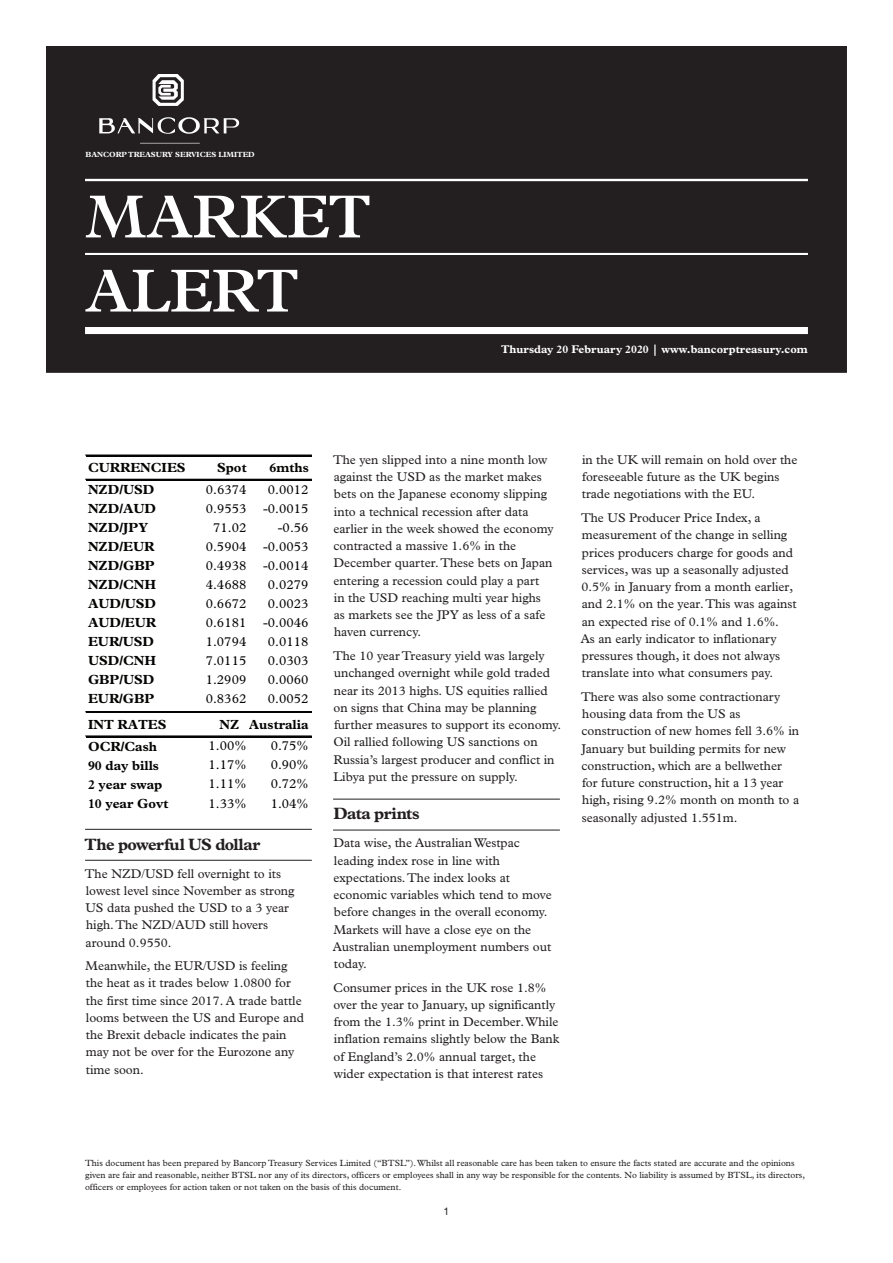
<style>
.page{position:relative;width:893px;height:1263px;background:#fff}
.page>*{position:absolute;margin:0;border:0;box-sizing:border-box;transform-origin:0 0}
.t1{font:600 61.2px/74.1px "Plantin Std";letter-spacing:-.01em;color:#fff}
.t2{font:700 16.5px "Plantin Std";letter-spacing:-.035em;color:#231f20}
.t3{font:13.35px "Plantin Std";color:#040503}
.t4{font:700 13.35px "Plantin Std";color:#040503}
.t5{font:12.75px/17.2px "Plantin Std";color:#231f20}
.t6{font:700 11.25px "Plantin Std";color:#fff}
.t7{font:10.5px "Helvetica Neue LT Std";color:#231f20}
.t8{font:9px/12px "Plantin Std";color:#231f20}
.t9{font:700 7.5px "Plantin Std";color:#fff}
</style>
<div class="page">
<div style="left:47px;top:47px;width:799px;height:325px;background:#231f20"></div>
<div style="left:46px;top:46px;width:801px;height:327px;border:2px solid #231f20"></div>
<hr style="left:85px;top:179px;width:723px;height:2px;background:#fff">
<hr style="left:85px;top:253px;width:723px;height:2px;background:#fff">
<div style="left:85px;top:327px;width:723px;height:7px;background:#fff"></div>
<hr style="left:85px;top:829px;width:227px;height:1px;background:#231f20">
<hr style="left:85px;top:860px;width:227px;height:1px;background:#231f20">
<hr style="left:86px;top:455px;width:225px;height:1px;background:#040503">
<hr style="left:86px;top:479px;width:225px;height:1px;background:#040503">
<hr style="left:86px;top:711px;width:225px;height:1px;background:#040503">
<hr style="left:86px;top:712px;width:225px;height:1px;background:#040503">
<hr style="left:86px;top:736px;width:225px;height:1px;background:#040503">
<img style="left:99px;top:75px;width:141px;height:69px">
<hr style="left:333px;top:799px;width:227px;height:1px;background:#231f20">
<hr style="left:333px;top:830px;width:227px;height:1px;background:#231f20">
<p class="t9" style="left:85px;top:150px;width:7px">bancorp</p>
<p class="t9" style="left:128px;top:150px;width:7px">treasury</p>
<p class="t9" style="left:175px;top:150px;width:81px">SERVICES lIMITED</p>
<h1 class="t1" style="left:85px;top:180px;width:288px">MARKET<br>ALERT</h1>
<p class="t6" style="left:501px;top:343px;width:308px">Thursday 20 February 2020 | www.bancorptreasury.com</p>
<p class="t4" style="left:88px;top:460px;width:99px">CURRENCIES</p>
<p class="t4" style="left:217px;top:460px;width:31px">Spot</p>
<p class="t4" style="left:270px;top:460px;width:41px">6mths</p>
<p class="t4" style="left:88px;top:481px;width:68px">NZD/USD</p>
<p class="t3" style="left:206px;top:481px;width:42px">0.6374</p>
<p class="t3" style="left:268px;top:481px;width:42px">0.0012</p>
<p class="t4" style="left:88px;top:500px;width:70px">NZD/AUD</p>
<p class="t3" style="left:206px;top:500px;width:42px">0.9553</p>
<p class="t3" style="left:263px;top:500px;width:47px">-0.0015</p>
<p class="t4" style="left:88px;top:519px;width:61px">NZD/JPY</p>
<p class="t3" style="left:213px;top:520px;width:35px">71.02</p>
<p class="t3" style="left:278px;top:520px;width:32px">-0.56</p>
<p class="t4" style="left:88px;top:538px;width:68px">NZD/EUR</p>
<p class="t3" style="left:206px;top:539px;width:42px">0.5904</p>
<p class="t3" style="left:263px;top:539px;width:47px">-0.0053</p>
<p class="t4" style="left:88px;top:557px;width:68px">NZD/GBP</p>
<p class="t3" style="left:206px;top:558px;width:42px">0.4938</p>
<p class="t3" style="left:263px;top:558px;width:47px">-0.0014</p>
<p class="t4" style="left:88px;top:577px;width:69px">NZD/CNH</p>
<p class="t3" style="left:206px;top:577px;width:42px">4.4688</p>
<p class="t3" style="left:268px;top:577px;width:42px">0.0279</p>
<p class="t4" style="left:88px;top:596px;width:70px">AUD/USD</p>
<p class="t3" style="left:206px;top:596px;width:42px">0.6672</p>
<p class="t3" style="left:268px;top:596px;width:42px">0.0023</p>
<p class="t4" style="left:88px;top:615px;width:70px">AUD/EUR</p>
<p class="t3" style="left:206px;top:615px;width:42px">0.6181</p>
<p class="t3" style="left:263px;top:615px;width:47px">-0.0046</p>
<p class="t4" style="left:88px;top:634px;width:68px">EUR/USD</p>
<p class="t3" style="left:206px;top:634px;width:42px">1.0794</p>
<p class="t3" style="left:268px;top:634px;width:42px">0.0118</p>
<p class="t4" style="left:88px;top:653px;width:69px">USD/CNH</p>
<p class="t3" style="left:206px;top:653px;width:42px">7.0115</p>
<p class="t3" style="left:268px;top:653px;width:42px">0.0303</p>
<p class="t4" style="left:88px;top:672px;width:68px">GBP/USD</p>
<p class="t3" style="left:206px;top:672px;width:42px">1.2909</p>
<p class="t3" style="left:268px;top:672px;width:42px">0.0060</p>
<p class="t4" style="left:88px;top:691px;width:68px">EUR/GBP</p>
<p class="t3" style="left:206px;top:691px;width:42px">0.8362</p>
<p class="t3" style="left:268px;top:691px;width:42px">0.0052</p>
<p class="t4" style="left:88px;top:716px;width:80px">INT RATES</p>
<p class="t4" style="left:220px;top:716px;width:91px">NZ Australia</p>
<p class="t4" style="left:88px;top:738px;width:70px">OCR/Cash</p>
<p class="t3" style="left:209px;top:738px;width:39px">1.00%</p>
<p class="t3" style="left:271px;top:738px;width:39px">0.75%</p>
<p class="t4" style="left:88px;top:757px;width:72px">90 day bills</p>
<p class="t3" style="left:209px;top:757px;width:39px">1.17%</p>
<p class="t3" style="left:271px;top:757px;width:39px">0.90%</p>
<p class="t4" style="left:88px;top:776px;width:76px">2 year swap</p>
<p class="t3" style="left:209px;top:776px;width:39px">1.11%</p>
<p class="t3" style="left:271px;top:776px;width:39px">0.72%</p>
<p class="t4" style="left:88px;top:795px;width:82px">10 year Govt</p>
<p class="t3" style="left:209px;top:795px;width:39px">1.33%</p>
<p class="t3" style="left:271px;top:795px;width:39px">1.04%</p>
<p class="t2" style="left:85px;top:834px;width:177px">The powerful US dollar</p>
<p class="t5" style="left:85px;top:865px;width:211px">The NZD/USD fell overnight to its lowest level since November as strong<br>US data pushed the USD to a 3 year high. The NZD/AUD still hovers around 0.9550.</p>
<p class="t5" style="left:85px;top:957px;width:220px">Meanwhile, the EUR/USD is feeling the heat as it trades below 1.0800 for the first time since 2017. A trade battle looms between the US and Europe and the Brexit debacle indicates the pain may not be over for the Eurozone any time soon.</p>
<p class="t5" style="left:333px;top:451px;width:222px">The yen slipped into a nine month low against the USD as the market makes bets on the Japanese economy slipping into a technical recession after data earlier in the week showed the economy contracted a massive 1.6% in the December quarter. These bets on Japan entering a recession could play a part<br>in the USD reaching multi year highs as markets see the JPY as less of a safe haven currency.</p>
<p class="t5" style="left:333px;top:647px;width:230px">The 10 year Treasury yield was largely unchanged overnight while gold traded near its 2013 highs. US equities rallied on signs that China may be planning further measures to support its economy.<br>Oil rallied following US sanctions on Russia’s largest producer and conflict in Libya put the pressure on supply.</p>
<p class="t2" style="left:333px;top:804px;width:88px">Data prints</p>
<p class="t5" style="left:333px;top:834px;width:220px">Data wise, the Australian Westpac leading index rose in line with expectations. The index looks at economic variables which tend to move before changes in the overall economy.<br>Markets will have a close eye on the<br>Australian unemployment numbers out today.</p>
<p class="t5" style="left:333px;top:979px;width:228px">Consumer prices in the UK rose 1.8% over the year to January, up significantly from the 1.3% print in December. While inflation remains slightly below the Bank of England’s 2.0% annual target, the wider expectation is that interest rates</p>
<p class="t5" style="left:582px;top:451px;width:217px">in the UK will remain on hold over the foreseeable future as the UK begins trade negotiations with the EU.</p>
<p class="t5" style="left:581px;top:509px;width:218px">The US Producer Price Index, a measurement of the change in selling prices producers charge for goods and services, was up a seasonally adjusted 0.5% in January from a month earlier, and 2.1% on the year. This was against an expected rise of 0.1% and 1.6%.<br>As an early indicator to inflationary pressures though, it does not always translate into what consumers pay.</p>
<p class="t5" style="left:581px;top:688px;width:220px">There was also some contractionary housing data from the US as construction of new homes fell 3.6% in January but building permits for new construction, which are a bellwether for future construction, hit a 13 year high, rising 9.2% month on month to a seasonally adjusted 1.551m.</p>
<p class="t8" style="left:85px;top:1157px;width:722px">This document has been prepared by Bancorp Treasury Services Limited (“BTSL”). Whilst all reasonable care has been taken to ensure the facts stated are accurate and the opinions given are fair and reasonable, neither BTSL nor any of its directors, officers or employees shall in any way be responsible for the contents. No liability is assumed by BTSL, its directors, officers or employees for action taken or not taken on the basis of this document.</p>
<p class="t7" style="left:444px;top:1205px;width:7px">1</p>
</div>
